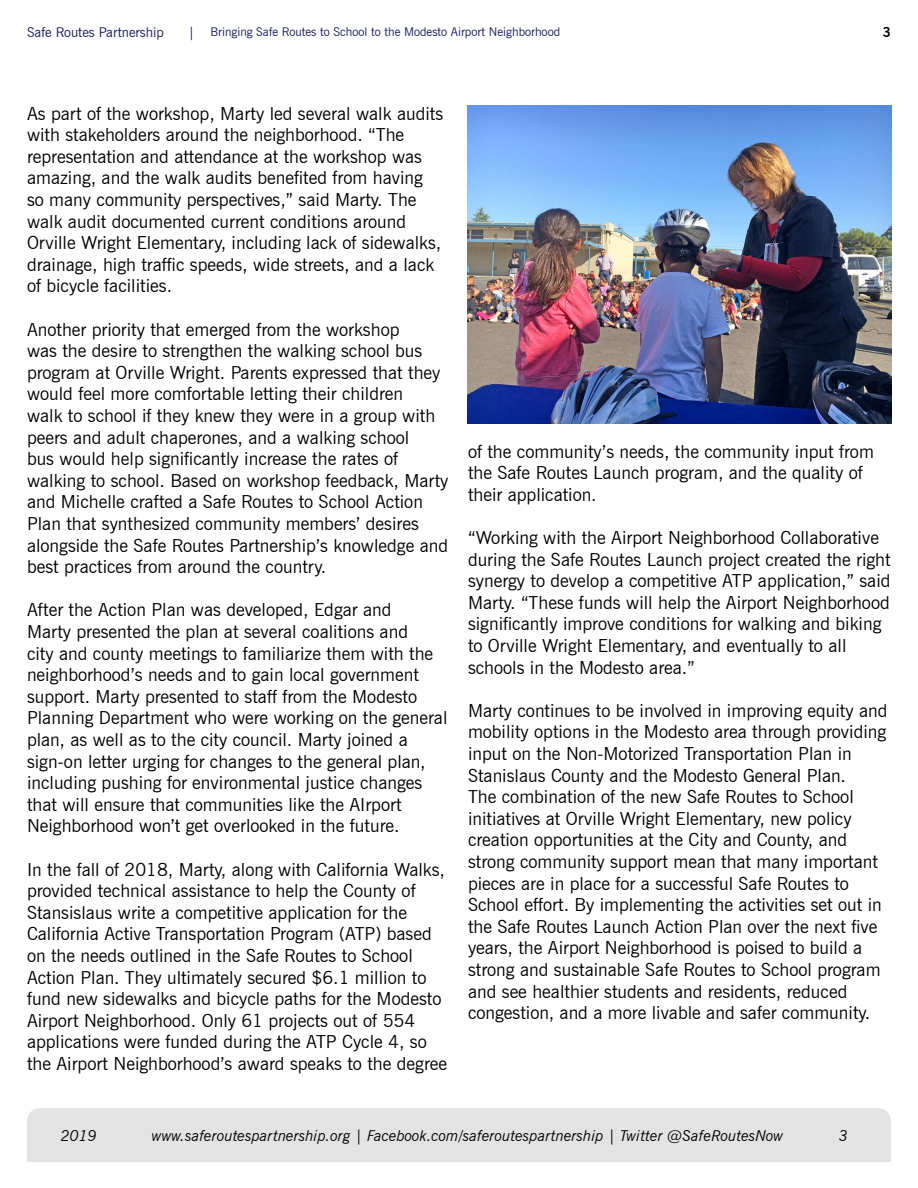
<style>
.page{position:relative;width:918px;height:1188px;background:#fff}
.page>*{position:absolute;margin:0;border:0;box-sizing:border-box;transform-origin:0 0}
.t1{font:18px/21.6px "News Gothic BT";color:#000}
.t2{font:italic 15px "News Gothic BT";color:#000}
.t3{font:13.5px "News Gothic BT";color:#171b60}
.t4{font:700 13.5px "News Gothic BT";color:#000}
.t5{font:12px "News Gothic BT";color:#171b60}
.s1{font-size:13.5px}
</style>
<div class="page">
<div style="left:27px;top:1108px;width:864px;height:54px;background:#e3e3e3"></div>
<img style="left:468px;top:106px;width:423px;height:318px">
<p class="t3" style="left:27px;top:24px;width:138px">Safe Routes Partnership</p>
<p class="t5" style="left:188px;top:25px;width:373px"><span class="s1">|</span> Bringing Safe Routes to School to the Modesto Airport Neighborhood</p>
<p class="t4" style="left:883px;top:24px;width:10px">3</p>
<p class="t1" style="left:27px;top:102px;width:418px">As part of the workshop, Marty led several walk audits with stakeholders around the neighborhood. “The representation and attendance at the workshop was amazing, and the walk audits benefited from having so many community perspectives,” said Marty. The walk audit documented current conditions around Orville Wright Elementary, including lack of sidewalks, drainage, high traffic speeds, wide streets, and a lack of bicycle facilities.</p>
<p class="t1" style="left:27px;top:318px;width:423px">Another priority that emerged from the workshop<br>was the desire to strengthen the walking school bus program at Orville Wright. Parents expressed that they would feel more comfortable letting their children<br>walk to school if they knew they were in a group with peers and adult chaperones, and a walking school<br>bus would help significantly increase the rates of walking to school. Based on workshop feedback, Marty and Michelle crafted a Safe Routes to School Action Plan that synthesized community members’ desires alongside the Safe Routes Partnership’s knowledge and best practices from around the country.</p>
<p class="t1" style="left:27px;top:599px;width:422px">After the Action Plan was developed, Edgar and<br>Marty presented the plan at several coalitions and<br>city and county meetings to familiarize them with the neighborhood’s needs and to gain local government support. Marty presented to staff from the Modesto Planning Department who were working on the general plan, as well as to the city council. Marty joined a sign-on letter urging for changes to the general plan, including pushing for environmental justice changes that will ensure that communities like the AIrport Neighborhood won’t get overlooked in the future.</p>
<p class="t1" style="left:27px;top:858px;width:422px">In the fall of 2018, Marty, along with California Walks, provided technical assistance to help the County of Stansislaus write a competitive application for the California Active Transportation Program (ATP) based on the needs outlined in the Safe Routes to School Action Plan. They ultimately secured $6.1 million to fund new sidewalks and bicycle paths for the Modesto Airport Neighborhood. Only 61 projects out of 554 applications were funded during the ATP Cycle 4, so the Airport Neighborhood’s award speaks to the degree</p>
<p class="t1" style="left:468px;top:440px;width:407px">of the community’s needs, the community input from the Safe Routes Launch program, and the quality of their application.</p>
<p class="t1" style="left:468px;top:527px;width:424px">“Working with the Airport Neighborhood Collaborative during the Safe Routes Launch project created the right synergy to develop a competitive ATP application,” said Marty. “These funds will help the Airport Neighborhood significantly improve conditions for walking and biking to Orville Wright Elementary, and eventually to all schools in the Modesto area.”</p>
<p class="t1" style="left:468px;top:699px;width:421px">Marty continues to be involved in improving equity and mobility options in the Modesto area through providing input on the Non-Motorized Transportation Plan in Stanislaus County and the Modesto General Plan.<br>The combination of the new Safe Routes to School initiatives at Orville Wright Elementary, new policy creation opportunities at the City and County, and strong community support mean that many important pieces are in place for a successful Safe Routes to School effort. By implementing the activities set out in the Safe Routes Launch Action Plan over the next five years, the Airport Neighborhood is poised to build a strong and sustainable Safe Routes to School program and see healthier students and residents, reduced congestion, and a more livable and safer community.</p>
<p class="t2" style="left:61px;top:1127px;width:38px">2019</p>
<p class="t2" style="left:152px;top:1126px;width:633px">www.saferoutespartnership.org | Facebook.com/saferoutespartnership | Twitter @SafeRoutesNow</p>
<p class="t2" style="left:839px;top:1126px;width:11px">3</p>
</div>
